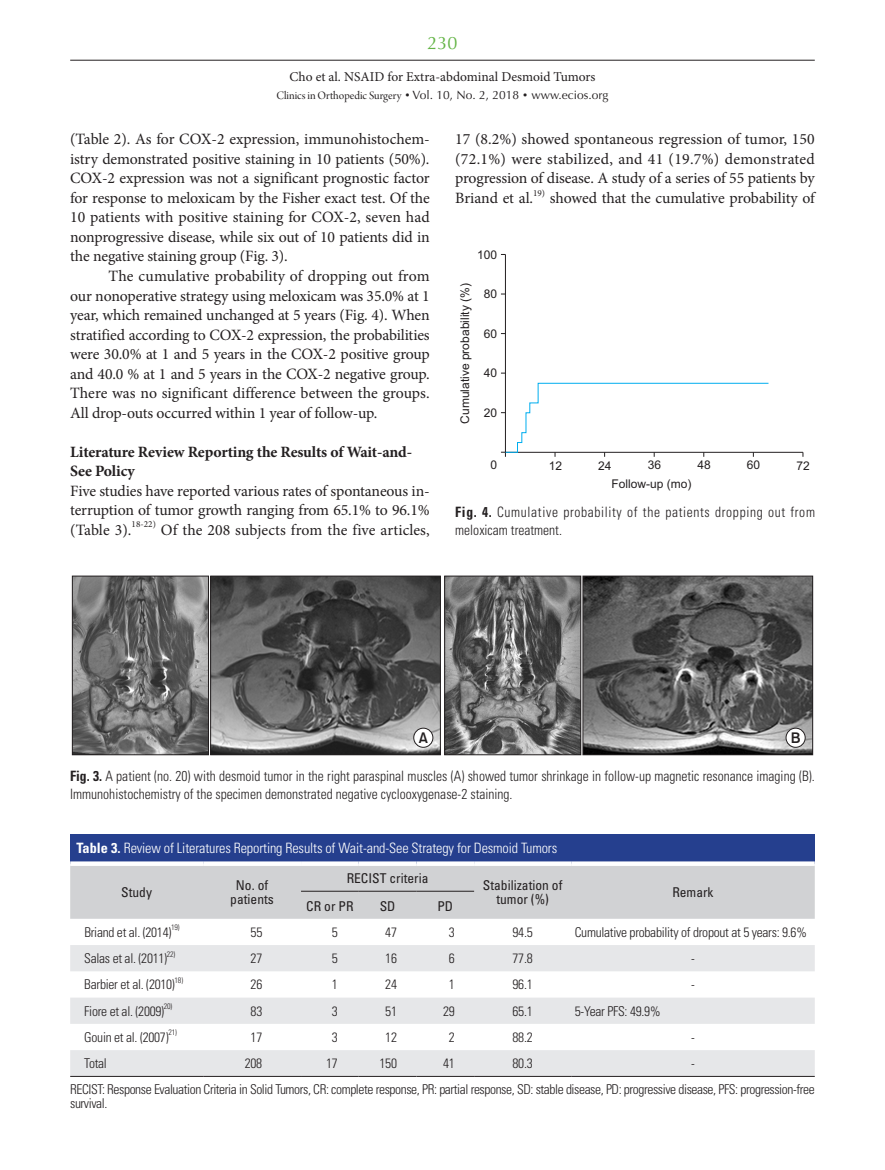
<style>
.page{position:relative;width:885px;height:1170px;background:#fff}
.page>*{position:absolute;margin:0;border:0;box-sizing:border-box;transform-origin:0 0}
.t1{font:18px "Optima LT Std";color:#63b445}
.t2{font:15.75px/19.5px "Minion Pro";letter-spacing:-.01em;color:#231f20;text-align:justify}
.t3{font:700 15.75px/19.5px "Minion Pro";letter-spacing:-.01em;color:#231f20}
.t4{font:15px "Gothic 725 BT Bold A";color:#231f20}
.t5{font:300 condensed 14.25px/18px "Univers";color:#231f20;scale:.95 1}
.t6{font:300 condensed 14.25px "Univers";letter-spacing:-.01em;color:#fff}
.t7{font:300 condensed 14.25px/18px "Univers";letter-spacing:.05em;color:#231f20;scale:.95 1}
.t8{font:300 condensed 13.5px/26.2px "Univers";letter-spacing:-.03em;color:#231f20}
.t9{font:condensed 13.5px/13.5px "Univers";color:#231f20;text-align:center}
.t10{font:13.5px "Minion Pro";color:#231f20}
.t11{font:12px "Arial";color:#231f20}
.t12{font:12px "Optima LT Std";color:#231f20}
.t13{font:9.15px "Minion Pro";color:#231f20}
.t14{font:300 condensed 7.8px "Univers";letter-spacing:-.02em;color:#231f20}
.s1{font-family:"Arno Pro Display"}
.s2{font-size:9px}
.s3{font-weight:700}
</style>
<div class="page">
<hr style="left:70px;top:60px;width:744px;height:1px;background:#231f20">
<svg style="left:72px;top:575px;width:741px;height:180px;background:#676666"></svg>
<div style="left:413px;top:728px;width:20px;height:19px;background:#fff;border-radius:50%"></div>
<div style="left:413px;top:727px;width:20px;height:20px;border:1px solid #231f20;border-radius:50%"></div>
<div style="left:786px;top:728px;width:19px;height:19px;background:#fff;border-radius:50%"></div>
<div style="left:785px;top:727px;width:20px;height:20px;border:1px solid #231f20;border-radius:50%"></div>
<svg style="left:504px;top:254px;width:299px;height:199px"></svg>
<svg style="left:501px;top:382px;width:268px;height:75px"></svg>
<div style="left:70px;top:834px;width:744px;height:29px;background:#253f8e"></div>
<div style="left:70px;top:865px;width:744px;height:53px;background:#d1d2d4"></div>
<svg style="left:70px;top:945px;width:744px;height:130px;fill:#e6e7e9"></svg>
<svg style="left:70px;top:861px;width:133px;height:3px"></svg>
<svg style="left:203px;top:861px;width:98px;height:3px"></svg>
<svg style="left:301px;top:861px;width:57px;height:2px"></svg>
<svg style="left:358px;top:861px;width:58px;height:3px"></svg>
<svg style="left:416px;top:861px;width:58px;height:4px"></svg>
<svg style="left:474px;top:861px;width:97px;height:3px"></svg>
<svg style="left:571px;top:861px;width:243px;height:3px"></svg>
<hr style="left:70px;top:1075px;width:133px;height:1px;background:#231f20">
<hr style="left:203px;top:1075px;width:98px;height:1px;background:#231f20">
<hr style="left:301px;top:1075px;width:57px;height:1px;background:#231f20">
<hr style="left:358px;top:1075px;width:58px;height:1px;background:#231f20">
<hr style="left:416px;top:1075px;width:58px;height:1px;background:#231f20">
<hr style="left:474px;top:1075px;width:97px;height:1px;background:#231f20">
<hr style="left:571px;top:1075px;width:243px;height:1px;background:#231f20">
<hr style="left:301px;top:890px;width:57px;height:1px;background:#231f20">
<hr style="left:358px;top:890px;width:58px;height:1px;background:#231f20">
<hr style="left:416px;top:890px;width:58px;height:1px;background:#231f20">
<p class="t1" style="left:427px;top:32px;width:32px">230</p>
<p class="t10" style="left:289px;top:68px;width:307px">Cho et al. NSAID for Extra-abdominal Desmoid Tumors</p>
<p class="t12" style="left:276px;top:88px;width:333px"><span class="s1">Clinics in Orthopedic Surgery</span> <span class="s2">•</span> Vol. 10, No. 2, 2018 <span class="s2">•</span> www.ecios.org</p>
<p class="t2" style="left:70px;top:130px;width:361px">(Table 2). As for COX-2 expression, immunohistochem&shy;istry demonstrated positive staining in 10 patients (50%).<br>COX-2 expression was not a significant prognostic factor for response to meloxicam by the Fisher exact test. Of the 10 patients with positive staining for COX-2, seven had nonprogressive disease, while six out of 10 patients did in the negative staining group (Fig. 3).</p>
<p class="t2" style="left:70px;top:266px;width:361px;text-indent:38px">The cumulative probability of dropping out from our nonoperative strategy using meloxicam was 35.0% at 1 year, which remained unchanged at 5 years (Fig. 4). When stratified according to COX-2 expression, the probabilities were 30.0% at 1 and 5 years in the COX-2 positive group and 40.0 % at 1 and 5 years in the COX-2 negative group.<br>There was no significant difference between the groups.<br>All drop-outs occurred within 1 year of follow-up.</p>
<p class="t3" style="left:70px;top:441px;width:343px">Literature Review Reporting the Results of Wait-and-<br>See Policy</p>
<p class="t2" style="left:70px;top:481px;width:361px">Five studies have reported various rates of spontaneous in&shy;terruption of tumor growth ranging from 65.1% to 96.1% (Table 3).</p>
<p class="t2" style="left:455px;top:130px;width:361px">17 (8.2%) showed spontaneous regression of tumor, 150 (72.1%) were stabilized, and 41 (19.7%) demonstrated progression of disease. A study of a series of 55 patients by Briand et al.</p>
<p class="t13" style="left:533px;top:186px;width:13px">19)</p>
<p class="t2" style="left:549px;top:188px;width:266px">showed that the cumulative probability of</p>
<p class="t11" style="left:477px;top:247px;width:22px">100</p>
<p class="t11" style="left:484px;top:287px;width:15px">80</p>
<p class="t11" style="left:484px;top:326px;width:15px">60</p>
<p class="t11" style="left:484px;top:366px;width:15px">40</p>
<p class="t11" style="left:484px;top:406px;width:15px">20</p>
<p class="t11" style="left:458px;top:423px;width:142px;rotate:-90deg">Cumulative probability (%)</p>
<p class="t11" style="left:490px;top:458px;width:8px">0</p>
<p class="t11" style="left:548px;top:458px;width:15px">12</p>
<p class="t11" style="left:598px;top:458px;width:15px">24</p>
<p class="t11" style="left:647px;top:458px;width:15px">36</p>
<p class="t11" style="left:697px;top:458px;width:15px">48</p>
<p class="t11" style="left:746px;top:458px;width:15px">60</p>
<p class="t11" style="left:796px;top:458px;width:15px">72</p>
<p class="t11" style="left:611px;top:477px;width:82px">Follow-up (mo)</p>
<p class="t7" style="left:455px;top:503px;width:380px"><span class="s3">Fig. 4.</span> Cumulative probability of the patients dropping out from meloxicam treatment.</p>
<p class="t13" style="left:132px;top:518px;width:26px">18-22)</p>
<p class="t2" style="left:161px;top:520px;width:270px">Of the 208 subjects from the five articles,</p>
<p class="t4" style="left:419px;top:729px;width:11px">A</p>
<p class="t4" style="left:790px;top:729px;width:11px">B</p>
<p class="t5" style="left:70px;top:766px;width:785px"><span class="s3">Fig. 3.</span> A patient (no. 20) with desmoid tumor in the right paraspinal muscles (A) showed tumor shrinkage in follow-up magnetic resonance imaging (B).<br>Immunohistochemistry of the specimen demonstrated negative cyclooxygenase-2 staining.</p>
<p class="t6" style="left:77px;top:839px;width:482px"><span class="s3">Table 3.</span> Review of Literatures Reporting Results of Wait-and-See Strategy for Desmoid Tumors</p>
<p class="t9" style="left:121px;top:884px;width:32px">Study</p>
<p class="t9" style="left:230px;top:878px;width:45px">No. of patients</p>
<p class="t9" style="left:346px;top:871px;width:83px">RECIST criteria</p>
<p class="t9" style="left:483px;top:878px;width:81px">Stabilization of tumor (%)</p>
<p class="t9" style="left:672px;top:884px;width:43px">Remark</p>
<p class="t9" style="left:306px;top:898px;width:49px">CR or PR</p>
<p class="t9" style="left:379px;top:898px;width:17px">SD</p>
<p class="t9" style="left:437px;top:898px;width:17px">PD</p>
<p class="t8" style="left:84px;top:918px;width:89px">Briand et al. (2014)</p>
<p class="t14" style="left:171px;top:922px;width:10px">19)</p>
<p class="t8" style="left:250px;top:918px;width:13px">55</p>
<p class="t8" style="left:332px;top:918px;width:7px">5</p>
<p class="t8" style="left:385px;top:918px;width:13px">47</p>
<p class="t8" style="left:448px;top:918px;width:7px">3</p>
<p class="t8" style="left:512px;top:918px;width:22px">94.5</p>
<p class="t8" style="left:574px;top:918px;width:233px">Cumulative probability of dropout at 5 years: 9.6%</p>
<p class="t8" style="left:84px;top:945px;width:84px">Salas et al. (2011)</p>
<p class="t14" style="left:167px;top:949px;width:10px">22)</p>
<p class="t8" style="left:250px;top:945px;width:13px">27</p>
<p class="t8" style="left:332px;top:945px;width:7px">5</p>
<p class="t8" style="left:385px;top:945px;width:13px">16</p>
<p class="t8" style="left:448px;top:945px;width:7px">6</p>
<p class="t8" style="left:512px;top:945px;width:22px">77.8</p>
<p class="t8" style="left:691px;top:945px;width:5px">-</p>
<p class="t8" style="left:84px;top:971px;width:92px">Barbier et al. (2010)</p>
<p class="t14" style="left:175px;top:975px;width:10px">18)</p>
<p class="t8" style="left:250px;top:971px;width:13px">26</p>
<p class="t8" style="left:332px;top:971px;width:7px">1</p>
<p class="t8" style="left:385px;top:971px;width:13px">24</p>
<p class="t8" style="left:448px;top:971px;width:7px">1</p>
<p class="t8" style="left:512px;top:971px;width:22px">96.1</p>
<p class="t8" style="left:691px;top:971px;width:5px">-</p>
<p class="t8" style="left:84px;top:997px;width:81px">Fiore et al. (2009)</p>
<p class="t14" style="left:164px;top:1001px;width:10px">20)</p>
<p class="t8" style="left:250px;top:997px;width:13px">83</p>
<p class="t8" style="left:332px;top:997px;width:7px">3</p>
<p class="t8" style="left:385px;top:997px;width:13px">51</p>
<p class="t8" style="left:443px;top:997px;width:13px">29</p>
<p class="t8" style="left:512px;top:997px;width:22px">65.1</p>
<p class="t8" style="left:574px;top:997px;width:87px">5-Year PFS: 49.9%</p>
<p class="t8" style="left:84px;top:1023px;width:86px">Gouin et al. (2007)</p>
<p class="t14" style="left:168px;top:1027px;width:10px">21)</p>
<p class="t8" style="left:250px;top:1023px;width:13px">17</p>
<p class="t8" style="left:332px;top:1023px;width:7px">3</p>
<p class="t8" style="left:385px;top:1023px;width:13px">12</p>
<p class="t8" style="left:448px;top:1023px;width:7px">2</p>
<p class="t8" style="left:512px;top:1023px;width:22px">88.2</p>
<p class="t8" style="left:691px;top:1023px;width:5px">-</p>
<p class="t8" style="left:84px;top:1050px;width:24px">Total</p>
<p class="t8" style="left:245px;top:1050px;width:19px">208</p>
<p class="t8" style="left:326px;top:1050px;width:13px">17</p>
<p class="t8" style="left:379px;top:1050px;width:19px">150</p>
<p class="t8" style="left:443px;top:1050px;width:13px">41</p>
<p class="t8" style="left:512px;top:1050px;width:22px">80.3</p>
<p class="t8" style="left:70px;top:1050px;width:746px;text-indent:621px">-<br>RECIST: Response Evaluation Criteria in Solid Tumors, CR: complete response, PR: partial response, SD: stable disease, PD: progressive disease, PFS: progression-free</p>
<p class="t8" style="left:70px;top:1089px;width:39px">survival.</p>
</div>
